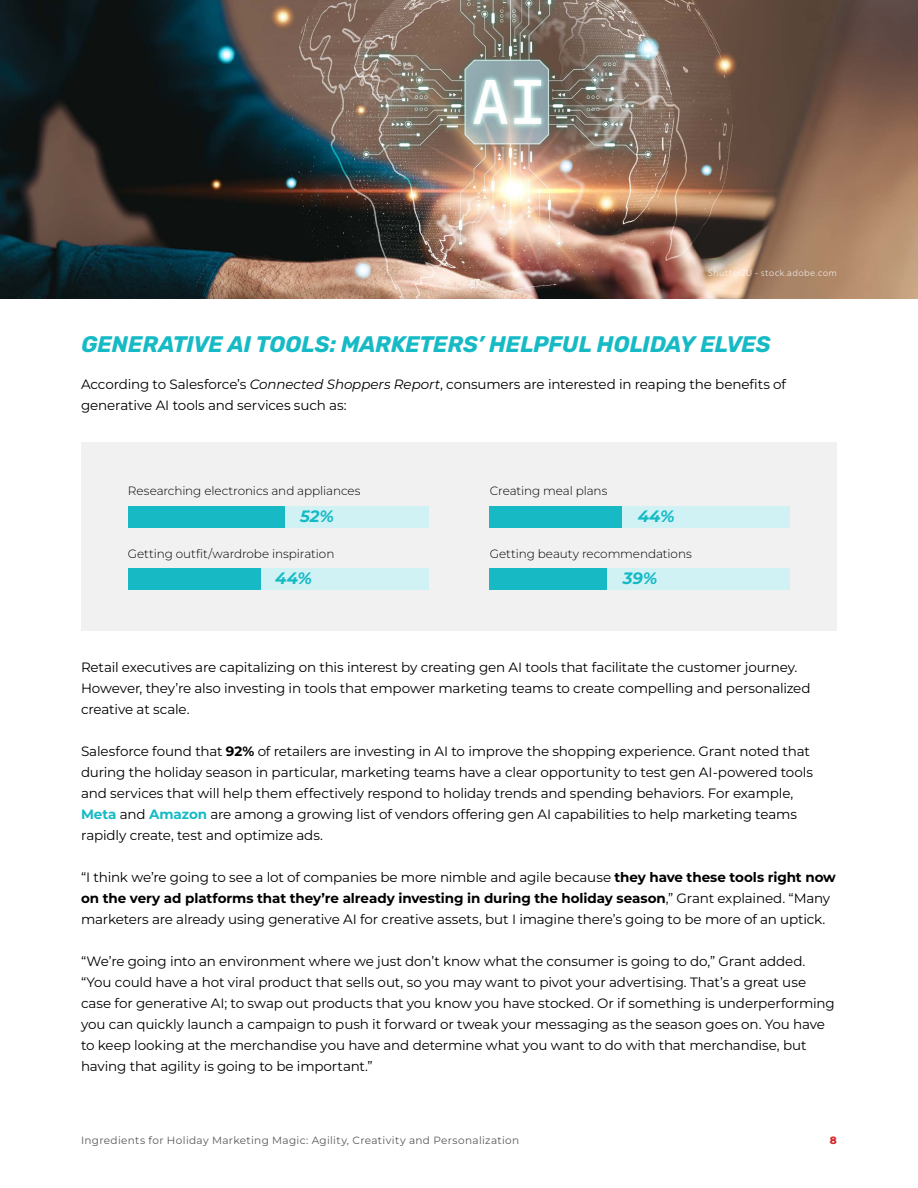
<style>
.page{position:relative;width:918px;height:1188px;background:#fff}
.page>*{position:absolute;margin:0;border:0;box-sizing:border-box;transform-origin:0 0}
.t1{font:italic 700 22.5px "Rubik";letter-spacing:-.005em;color:#16bac5}
.t2{font:italic 700 16.5px "Montserrat";letter-spacing:.005em;color:#16bac5}
.t3{font:13.5px/21px "Montserrat";letter-spacing:-.01em;color:#000}
.t4{font:300 12px "Montserrat";letter-spacing:-.005em;color:#000}
.t5{font:10.5px "Montserrat";letter-spacing:.035em;color:#58595b}
.t6{font:800 10.5px "Montserrat";color:#d52a2f}
.t7{font:9px "Brother 1816 Book";letter-spacing:.035em;color:#fff}
.s1{font-style:italic}
.s2{font-weight:700}
.s3{font-weight:700;color:#16bac5}
</style>
<div class="page">
<img style="left:0;top:1px;width:918px;height:297px">
<div style="left:81px;top:443px;width:756px;height:188px;background:#f1f1f2"></div>
<div style="left:128px;top:506px;width:300px;height:22px;background:#d1f2f5"></div>
<div style="left:128px;top:506px;width:156px;height:22px;background:#17bac4"></div>
<div style="left:128px;top:568px;width:300px;height:22px;background:#d1f2f5"></div>
<div style="left:128px;top:568px;width:132px;height:22px;background:#17bac4"></div>
<div style="left:490px;top:568px;width:300px;height:22px;background:#d1f2f5"></div>
<div style="left:490px;top:568px;width:117px;height:22px;background:#17bac4"></div>
<div style="left:490px;top:506px;width:300px;height:22px;background:#d1f2f5"></div>
<div style="left:490px;top:506px;width:132px;height:22px;background:#17bac4"></div>
<p class="t7" style="left:708px;top:266px;width:130px">Shutter2U - stock.adobe.com</p>
<h1 class="t1" style="left:81px;top:332px;width:691px">GENERATIVE AI TOOLS: MARKETERS’ HELPFUL HOLIDAY ELVES</h1>
<p class="t3" style="left:81px;top:373px;width:707px">According to Salesforce’s <span class="s1">Connected Shoppers Report</span>, consumers are interested in reaping the benefits of generative AI tools and services such as:</p>
<p class="t4" style="left:128px;top:483px;width:234px">Researching electronics and appliances</p>
<p class="t2" style="left:300px;top:505px;width:35px">52%</p>
<p class="t4" style="left:490px;top:483px;width:119px">Creating meal plans</p>
<p class="t2" style="left:638px;top:505px;width:38px">44%</p>
<p class="t4" style="left:128px;top:545px;width:208px">Getting outfit/wardrobe inspiration</p>
<p class="t4" style="left:490px;top:545px;width:203px">Getting beauty recommendations</p>
<p class="t2" style="left:275px;top:567px;width:38px">44%</p>
<p class="t2" style="left:623px;top:567px;width:36px">39%</p>
<p class="t3" style="left:81px;top:656px;width:731px">Retail executives are capitalizing on this interest by creating gen AI tools that facilitate the customer journey.<br>However, they’re also investing in tools that empower marketing teams to create compelling and personalized creative at scale.</p>
<p class="t3" style="left:81px;top:740px;width:733px">Salesforce found that <span class="s2">92%</span> of retailers are investing in AI to improve the shopping experience. Grant noted that during the holiday season in particular, marketing teams have a clear opportunity to test gen AI-powered tools and services that will help them effectively respond to holiday trends and spending behaviors. For example, <span class="s3">Meta</span> and <span class="s3">Amazon</span> are among a growing list of vendors offering gen AI capabilities to help marketing teams rapidly create, test and optimize ads.</p>
<p class="t3" style="left:81px;top:866px;width:756px">“I think we’re going to see a lot of companies be more nimble and agile because <span class="s2">they have these tools right now on the very ad platforms that they’re already investing in during the holiday season</span>,” Grant explained. “Many marketers are already using generative AI for creative assets, but I imagine there’s going to be more of an uptick.</p>
<p class="t3" style="left:81px;top:950px;width:755px">“We’re going into an environment where we just don’t know what the consumer is going to do,” Grant added. “You could have a hot viral product that sells out, so you may want to pivot your advertising. That’s a great use case for generative AI; to swap out products that you know you have stocked. Or if something is underperforming you can quickly launch a campaign to push it forward or tweak your messaging as the season goes on. You have to keep looking at the merchandise you have and determine what you want to do with that merchandise, but having that agility is going to be important.”</p>
<p class="t5" style="left:81px;top:1133px;width:440px">Ingredients for Holiday Marketing Magic: Agility, Creativity and Personalization</p>
<p class="t6" style="left:830px;top:1133px;width:9px">8</p>
</div>
